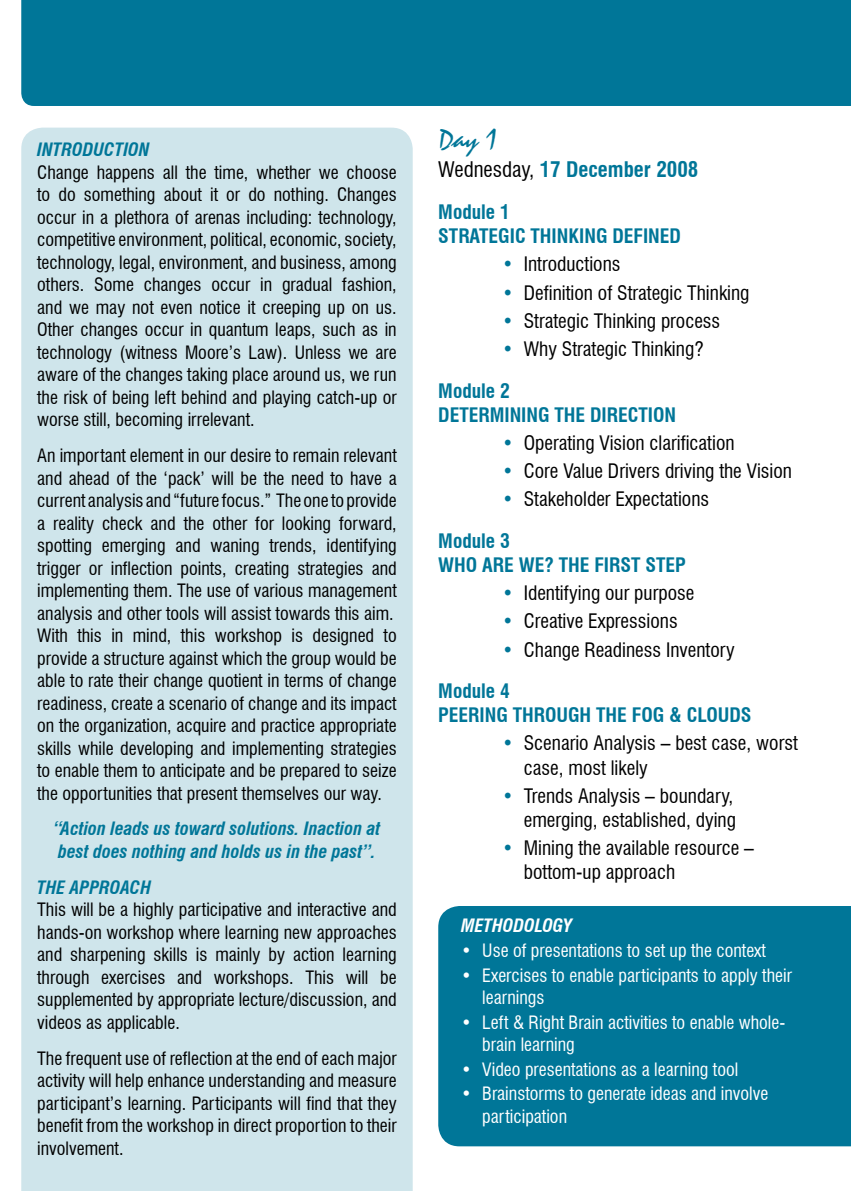
<style>
.page{position:relative;width:851px;height:1191px;background:#fff}
.page>*{position:absolute;margin:0;border:0;box-sizing:border-box;transform-origin:0 0}
.t1{font:28.5px "Staccato 222 BT";color:#007698}
.t2{font:700 condensed 21px "Swiss 721 BT";color:#007698}
.t3{font:condensed 19.5px/41.5px "Swiss 721 BT";color:#000}
.t4{font:700 condensed 19.5px/24px "Swiss 721 BT";color:#007698}
.t5{font:condensed 18px/22.5px "Swiss 721 BT";color:#000;text-align:justify}
.t6{font:condensed 18px/22.5px "Swiss 721 BT";color:#fff}
.t7{font:italic 700 condensed 18px/22.5px "Swiss 721 BT";color:#007698}
.t8{font:italic 700 condensed 18px "Swiss 721 BT";color:#fff}
.s1{font-weight:400;color:#000}
.s2{color:#007698}
.s3{font-weight:700;color:#007698}
</style>
<div class="page">
<div style="left:21px;top:128px;width:391px;height:1063px;background:#cfe5eb"></div>
<div style="left:21px;top:0;width:829px;height:106px;background:#007698"></div>
<div style="left:438px;top:906px;width:412px;height:240px;background:#007698"></div>
<p class="t7" style="left:37px;top:138px;width:114px">INTRODUCTION</p>
<p class="t5" style="left:37px;top:161px;width:361px">Change happens all the time, whether we choose to do something about it or do nothing. Changes occur in a plethora of arenas including: technology, competitive environment, political, economic, society, technology, legal, environment, and business, among others. Some changes occur in gradual fashion, and we may not even notice it creeping up on us.<br>Other changes occur in quantum leaps, such as in technology (witness Moore’s Law). Unless we are aware of the changes taking place around us, we run the risk of being left behind and playing catch-up or worse still, becoming irrelevant.</p>
<p class="t5" style="left:37px;top:444px;width:361px;text-align:left">An important element in our desire to remain relevant and ahead of the ‘pack’ will be the need to have a current analysis and “future focus.” The one to provide a reality check and the other for looking forward, spotting emerging and waning trends, identifying trigger or inflection points, creating strategies and implementing them. The use of various management analysis and other tools will assist towards this aim.<br>With this in mind, this workshop is designed to provide a structure against which the group would be able to rate their change quotient in terms of change readiness, create a scenario of change and its impact on the organization, acquire and practice appropriate skills while developing and implementing strategies to enable them to anticipate and be prepared to seize the opportunities that present themselves our way.</p>
<p class="t7" style="left:53px;top:817px;width:328px">“Action leads us toward solutions. Inaction at best does nothing and holds us in the past”.</p>
<p class="t7" style="left:37px;top:876px;width:115px">THE APPROACH</p>
<p class="t5" style="left:37px;top:898px;width:361px">This will be a highly participative and interactive and hands-on workshop where learning new approaches and sharpening skills is mainly by action learning through exercises and workshops. This will be supplemented by appropriate lecture/discussion, and videos as applicable.</p>
<p class="t5" style="left:37px;top:1046px;width:361px">The frequent use of reflection at the end of each major activity will help enhance understanding and measure participant’s learning. Participants will find that they benefit from the workshop in direct proportion to their involvement.</p>
<h1 class="t1" style="left:438px;top:123px;width:60px">Day 1</h1>
<p class="t2" style="left:438px;top:157px;width:261px"><span class="s1">Wednesday,</span> 17 December 2008</p>
<p class="t4" style="left:438px;top:200px;width:244px">Module 1<br>STRATEGIC THINKING DEFINED</p>
<p class="t3" style="left:502px;top:243px;width:120px"><span class="s2">•</span> Introductions</p>
<p class="t3" style="left:502px;top:272px;width:249px"><span class="s2">•</span> Definition of Strategic Thinking</p>
<p class="t3" style="left:502px;top:300px;width:220px"><span class="s2">•</span> Strategic Thinking process</p>
<p class="t3" style="left:438px;top:328px;width:267px;text-indent:64px"><span class="s2">•</span> Why Strategic Thinking?<br><span class="s3">Module 2</span></p>
<p class="t4" style="left:438px;top:402px;width:239px">DETERMINING THE DIRECTION</p>
<p class="t3" style="left:502px;top:422px;width:234px"><span class="s2">•</span> Operating Vision clarification</p>
<p class="t3" style="left:502px;top:450px;width:291px"><span class="s2">•</span> Core Value Drivers driving the Vision</p>
<p class="t3" style="left:438px;top:478px;width:272px;text-indent:64px"><span class="s2">•</span> Stakeholder Expectations<br><span class="s3">Module 3</span></p>
<p class="t4" style="left:438px;top:553px;width:249px">WHO ARE WE? THE FIRST STEP</p>
<p class="t3" style="left:502px;top:572px;width:194px"><span class="s2">•</span> Identifying our purpose</p>
<p class="t3" style="left:502px;top:600px;width:177px"><span class="s2">•</span> Creative Expressions</p>
<p class="t3" style="left:438px;top:629px;width:298px;text-indent:64px"><span class="s2">•</span> Change Readiness Inventory<br><span class="s3">Module 4</span></p>
<p class="t4" style="left:438px;top:703px;width:315px">PEERING THROUGH THE FOG &amp; CLOUDS</p>
<p class="t3" style="left:523px;top:731px;width:275px;line-height:24px;text-indent:-22px"><span class="s2">•</span> Scenario Analysis – best case, worst case, most likely</p>
<p class="t3" style="left:502px;top:783px;width:235px;line-height:24px;text-align:right"><span class="s2">•</span> Trends Analysis – boundary, emerging, established, dying</p>
<p class="t3" style="left:523px;top:836px;width:232px;line-height:24px;text-indent:-22px"><span class="s2">•</span> Mining the available resource – bottom-up approach</p>
<p class="t8" style="left:461px;top:915px;width:113px">METHODOLOGY</p>
<p class="t6" style="left:461px;top:939px;width:306px">• Use of presentations to set up the context</p>
<p class="t6" style="left:482px;top:963px;width:311px;text-indent:-21px">• Exercises to enable participants to apply their learnings</p>
<p class="t6" style="left:482px;top:1011px;width:304px;text-indent:-21px">• Left &amp; Right Brain activities to enable whole&shy;brain learning</p>
<p class="t6" style="left:461px;top:1058px;width:279px">• Video presentations as a learning tool</p>
<p class="t6" style="left:482px;top:1082px;width:287px;text-indent:-21px">• Brainstorms to generate ideas and involve participation</p>
</div>
